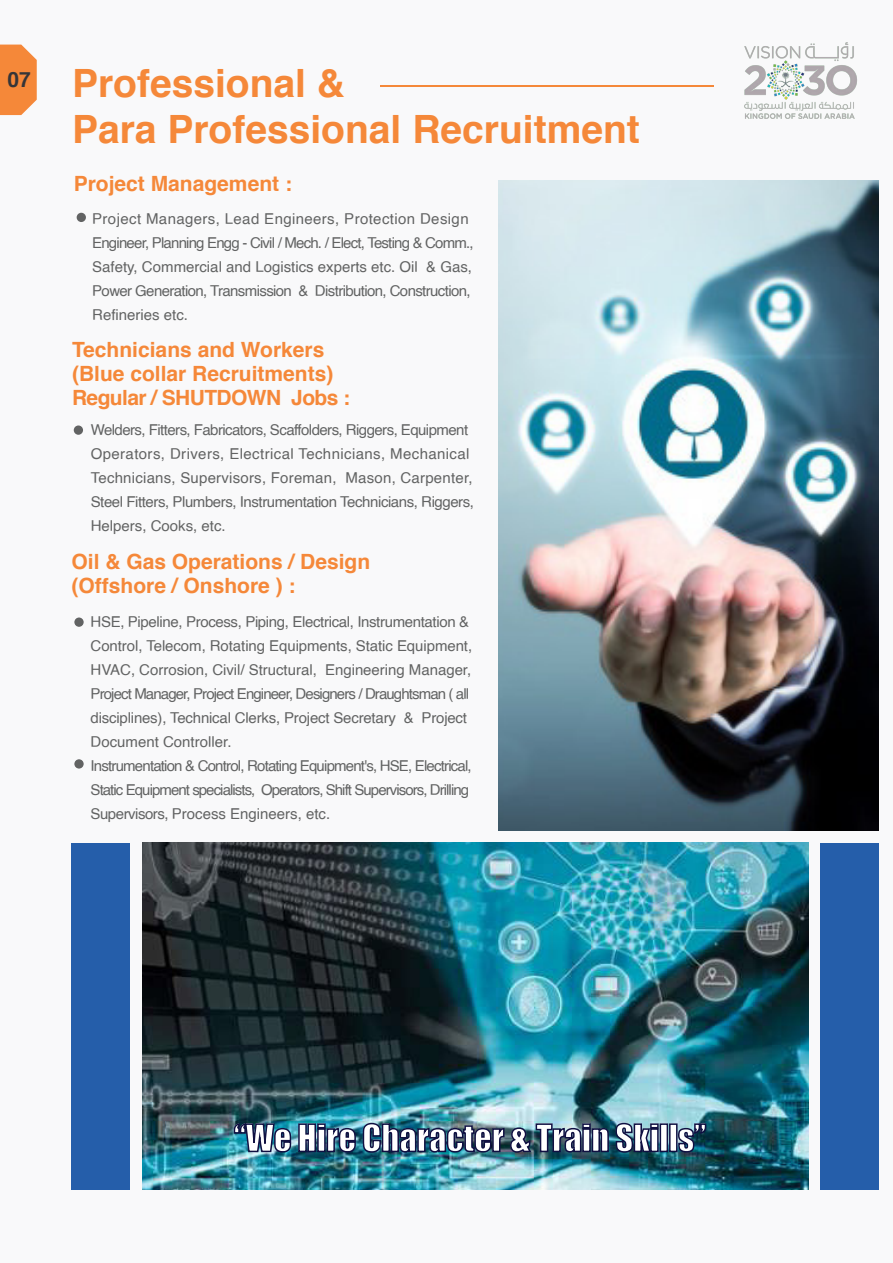
<style>
.page{position:relative;width:893px;height:1263px;background:#f9f9fa}
.page>*{position:absolute;margin:0;border:0;box-sizing:border-box;transform-origin:0 0}
.t1{font:700 39px/46.8px "Helvetica";color:#f58839}
.t2{font:34.5px "Impact";color:#fff}
.t3{font:700 21px/24px "Helvetica";color:#f58839}
.t4{font:15px/24px "Helvetica";letter-spacing:-.025em;color:#626363}
.t5{font:15px/24px "Helvetica";color:#626363}
</style>
<div class="page">
<hr style="left:380px;top:85px;width:333px;height:2px;background:#f58839">
<svg style="left:0;top:45px;width:37px;height:70px;background:#f5924b"></svg>
<img style="left:744px;top:43px;width:113px;height:75px">
<div style="left:72px;top:843px;width:58px;height:347px;background:#255eaa"></div>
<div style="left:820px;top:843px;width:58px;height:347px;background:#255eaa"></div>
<div style="left:74px;top:617px;width:10px;height:10px;background:#626363;border-radius:50%"></div>
<div style="left:74px;top:759px;width:10px;height:9px;background:#626363;border-radius:50%"></div>
<div style="left:74px;top:425px;width:9px;height:10px;background:#626363;border-radius:50%"></div>
<img style="left:142px;top:843px;width:667px;height:347px">
<img style="left:233px;top:1122px;width:426px;height:43px">
<div style="left:660px;top:1123px;width:8px;height:29px;border:2px solid #101042"></div>
<div style="left:669px;top:1123px;width:9px;height:29px;border:2px solid #101042"></div>
<svg style="left:677px;top:1123px;width:30px;height:30px"></svg>
<div style="left:77px;top:213px;width:9px;height:9px;background:#626363;border-radius:50%"></div>
<img style="left:499px;top:180px;width:379px;height:651px">
<h1 class="t1" style="left:72px;top:60px;width:569px;text-indent:-65px"><sup>07</sup> Professional &amp;<br>Para Professional Recruitment</h1>
<h3 class="t3" style="left:74px;top:171px;width:220px">Project Management :</h3>
<p class="t5" style="left:92px;top:207px;width:383px">Project Managers, Lead Engineers, Protection Design Engineer, Planning Engg - Civil / Mech. / Elect, Testing &amp; Comm., Safety, Commercial and Logistics experts etc. Oil &amp; Gas, Power Generation, Transmission &amp; Distribution, Construction, Refineries etc.</p>
<h3 class="t3" style="left:72px;top:338px;width:280px">Technicians and Workers (Blue collar Recruitments)<br>Regular / SHUTDOWN Jobs :</h3>
<p class="t4" style="left:91px;top:418px;width:385px">Welders, Fitters, Fabricators, Scaffolders, Riggers, Equipment Operators, Drivers, Electrical Technicians, Mechanical Technicians, Supervisors, Foreman, Mason, Carpenter, Steel Fitters, Plumbers, Instrumentation Technicians, Riggers, Helpers, Cooks, etc.</p>
<h3 class="t3" style="left:72px;top:550px;width:300px">Oil &amp; Gas Operations / Design (Offshore / Onshore ) :</h3>
<p class="t4" style="left:91px;top:610px;width:383px">HSE, Pipeline, Process, Piping, Electrical, Instrumentation &amp; Control, Telecom, Rotating Equipments, Static Equipment, HVAC, Corrosion, Civil/ Structural, Engineering Manager, Project Manager, Project Engineer, Designers / Draughtsman ( all disciplines), Technical Clerks, Project Secretary &amp; Project Document Controller.<br>Instrumentation &amp; Control, Rotating Equipment's, HSE, Electrical, Static Equipment specialists, Operators, Shift Supervisors, Drilling Supervisors, Process Engineers, etc.</p>
<h2 class="t2" style="left:234px;top:1111px;width:474px">“We Hire Character &amp; Train Skills”</h2>
</div>
